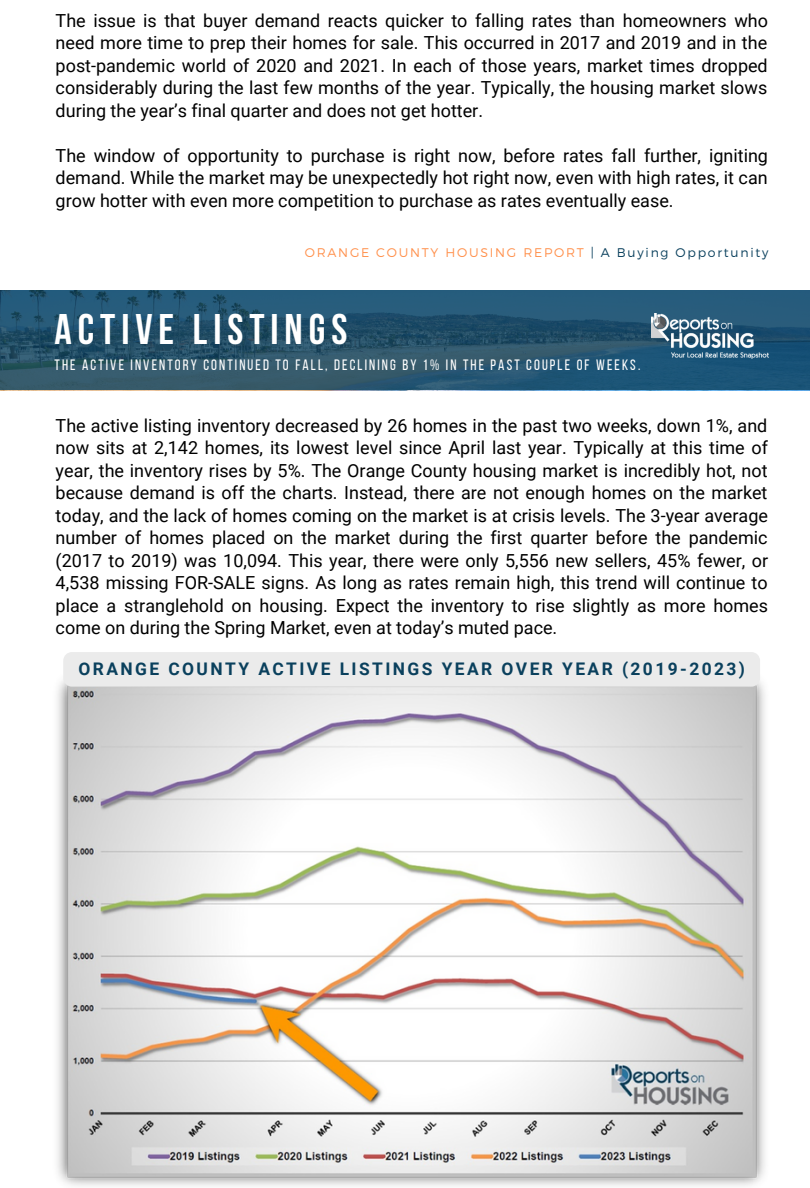
<style>
.page{position:relative;width:810px;height:1188px;background:#fff}
.page>*{position:absolute;margin:0;border:0;box-sizing:border-box;transform-origin:0 0}
.t1{font:700 42.6px "Bebas Neue";letter-spacing:.14em;color:#fff}
.t2{font:18px/22.5px "Roboto";color:#000;text-align:justify}
.t3{font:700 17.4px "Roboto";letter-spacing:.14em;color:#0a405d}
.t4{font:15px "Bebas Neue";letter-spacing:.14em;color:#fff}
.t5{font:300 12.6px "Montserrat";letter-spacing:.14em;color:#ff914d}
.s1{color:#0a405d}
</style>
<div class="page">
<svg style="left:0;top:290px;width:810px;height:99px;background:#265570"></svg>
<img style="left:57px;top:681px;width:708px;height:505px">
<div style="left:63px;top:652px;width:697px;height:35px;background:#ebebeb"></div>
<img style="left:652px;top:314px;width:117px;height:45px">
<p class="t2" style="left:56px;top:9px;width:714px">The issue is that buyer demand reacts quicker to falling rates than homeowners who need more time to prep their homes for sale. This occurred in 2017 and 2019 and in the post-pandemic world of 2020 and 2021. In each of those years, market times dropped considerably during the last few months of the year. Typically, the housing market slows during the year’s final quarter and does not get hotter.</p>
<p class="t2" style="left:56px;top:144px;width:714px">The window of opportunity to purchase is right now, before rates fall further, igniting demand. While the market may be unexpectedly hot right now, even with high rates, it can grow hotter with even more competition to purchase as rates eventually ease.</p>
<p class="t5" style="left:305px;top:244px;width:465px">ORANGE COUNTY HOUSING REPORT <span class="s1">| A Buying Opportunity</span></p>
<h1 class="t1" style="left:54px;top:312px;width:294px">ACTIVE LISTINGS</h1>
<p class="t4" style="left:54px;top:359px;width:587px">THE ACTIVE INVENTORY CONTINUED TO FALL, DECLINING BY 1% IN THE PAST COUPLE OF WEEKS.</p>
<p class="t2" style="left:56px;top:414px;width:714px">The active listing inventory decreased by 26 homes in the past two weeks, down 1%, and now sits at 2,142 homes, its lowest level since April last year. Typically at this time of year, the inventory rises by 5%. The Orange County housing market is incredibly hot, not because demand is off the charts. Instead, there are not enough homes on the market today, and the lack of homes coming on the market is at crisis levels. The 3-year average number of homes placed on the market during the first quarter before the pandemic (2017 to 2019) was 10,094. This year, there were only 5,556 new sellers, 45% fewer, or 4,538 missing FOR-SALE signs. As long as rates remain high, this trend will continue to place a stranglehold on housing. Expect the inventory to rise slightly as more homes come on during the Spring Market, even at today’s muted pace.</p>
<p class="t3" style="left:78px;top:659px;width:668px">ORANGE COUNTY ACTIVE LISTINGS YEAR OVER YEAR (2019-2023)</p>
</div>
